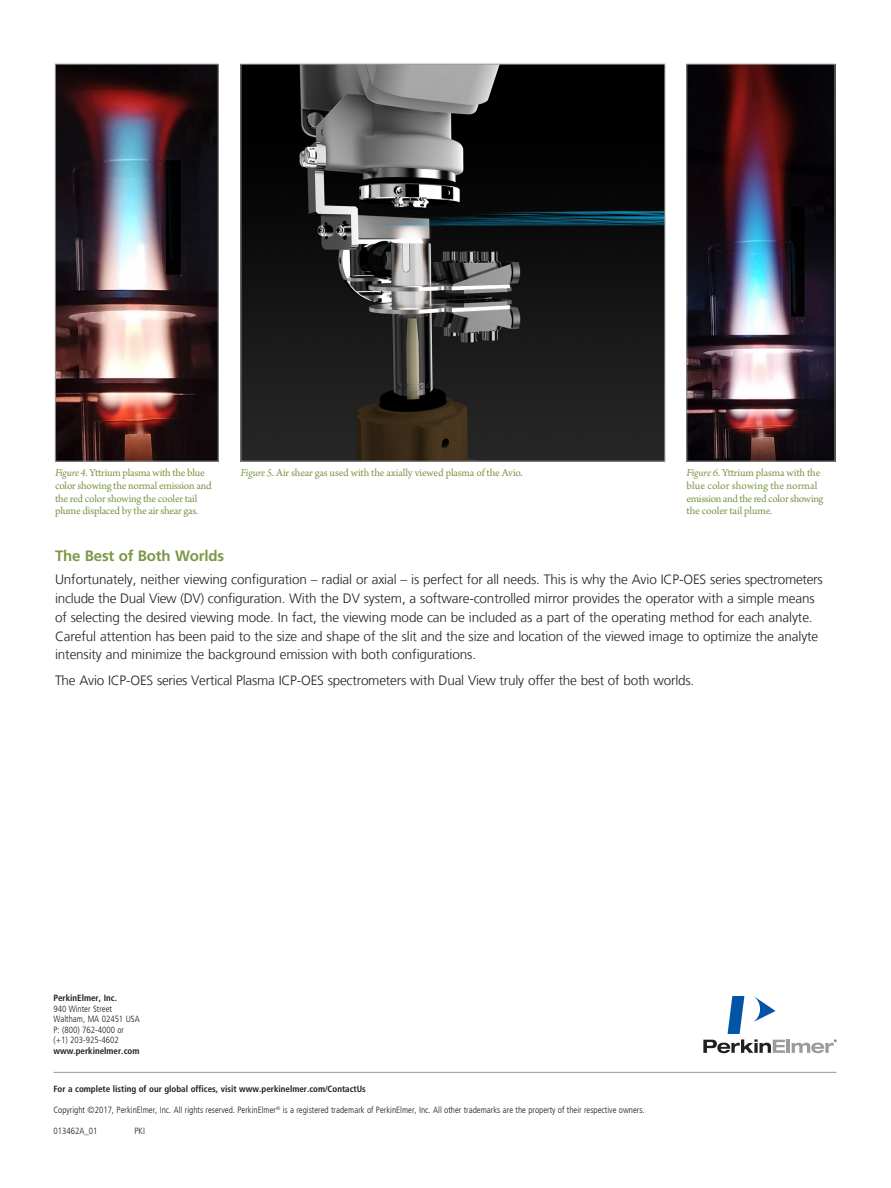
<style>
.page{position:relative;width:891px;height:1188px;background:#fff}
.page>*{position:absolute;margin:0;border:0;box-sizing:border-box;transform-origin:0 0}
.Paragraph_Head{font:700 15px "Frutiger LT Com";letter-spacing:-.01em;color:#7d9748}
.Paragraph_Head-2{font:300 13.5px/18.8px "Frutiger LT Com";letter-spacing:-.01em;color:#231f20}
.Body_Copy{font:11.25px/12.6px "Arno Pro";letter-spacing:-.02em;color:#7d9748}
.t1{font:300 condensed 9px/10.5px "Frutiger LT Com";color:#231f20}
.t2{font:700 condensed 9px "Frutiger LT Com";color:#231f20}
.s1{font-style:italic}
</style>
<div class="page">
<hr style="left:53px;top:1072px;width:783px;height:1px;background:#999b9e">
<hr style="left:787px;top:1039px;width:3px;height:14px;background:#999b9e">
<svg style="left:703px;top:996px;width:82px;height:57px"></svg>
<svg style="left:792px;top:1039px;width:45px;height:14px"></svg>
<img style="left:243px;top:66px;width:420px;height:393px">
<img style="left:689px;top:66px;width:144px;height:393px">
<img style="left:57px;top:66px;width:159px;height:393px">
<div style="left:55px;top:64px;width:163px;height:397px;border:1px solid #999b9e"></div>
<p class="Body_Copy" style="left:55px;top:467px;width:158px"><span class="s1">Figure 4.</span> Yttrium plasma with the blue color showing the normal emission and the red color showing the cooler tail plume displaced by the air shear gas.</p>
<p class="Body_Copy" style="left:241px;top:467px;width:284px"><span class="s1">Figure 5.</span> Air shear gas used with the axially viewed plasma of the Avio.</p>
<p class="Body_Copy" style="left:687px;top:467px;width:138px"><span class="s1">Figure 6.</span> Yttrium plasma with the blue color showing the normal emission and the red color showing the cooler tail plume.</p>
<p class="Paragraph_Head" style="left:55px;top:547px;width:171px">The Best of Both Worlds</p>
<p class="Paragraph_Head-2" style="left:55px;top:570px;width:769px">Unfortunately, neither viewing configuration – radial or axial – is perfect for all needs. This is why the Avio ICP-OES series spectrometers include the Dual View (DV) configuration. With the DV system, a software-controlled mirror provides the operator with a simple means of selecting the desired viewing mode. In fact, the viewing mode can be included as a part of the operating method for each analyte.<br>Careful attention has been paid to the size and shape of the slit and the size and location of the viewed image to optimize the analyte intensity and minimize the background emission with both configurations.</p>
<p class="Paragraph_Head-2" style="left:55px;top:671px;width:641px">The Avio ICP-OES series Vertical Plasma ICP-OES spectrometers with Dual View truly offer the best of both worlds.</p>
<p class="t2" style="left:53px;top:993px;width:65px">PerkinElmer, Inc.</p>
<p class="t1" style="left:53px;top:1003px;width:88px">940 Winter Street<br>Waltham, MA 02451 USA<br>P: (800) 762-4000 or (+1) 203-925-4602</p>
<p class="t2" style="left:53px;top:1045px;width:87px">www.perkinelmer.com</p>
<p class="t2" style="left:53px;top:1083px;width:314px">For a complete listing of our global offices, visit www.perkinelmer.com/ContactUs</p>
<p class="t1" style="left:53px;top:1105px;width:593px">Copyright ©2017, PerkinElmer, Inc. All rights reserved. PerkinElmer<sup>®</sup> is a registered trademark of PerkinElmer, Inc. All other trademarks are the property of their respective owners.</p>
<p class="t1" style="left:53px;top:1126px;width:46px">013462A_01</p>
<p class="t1" style="left:134px;top:1126px;width:12px">PKI</p>
</div>
